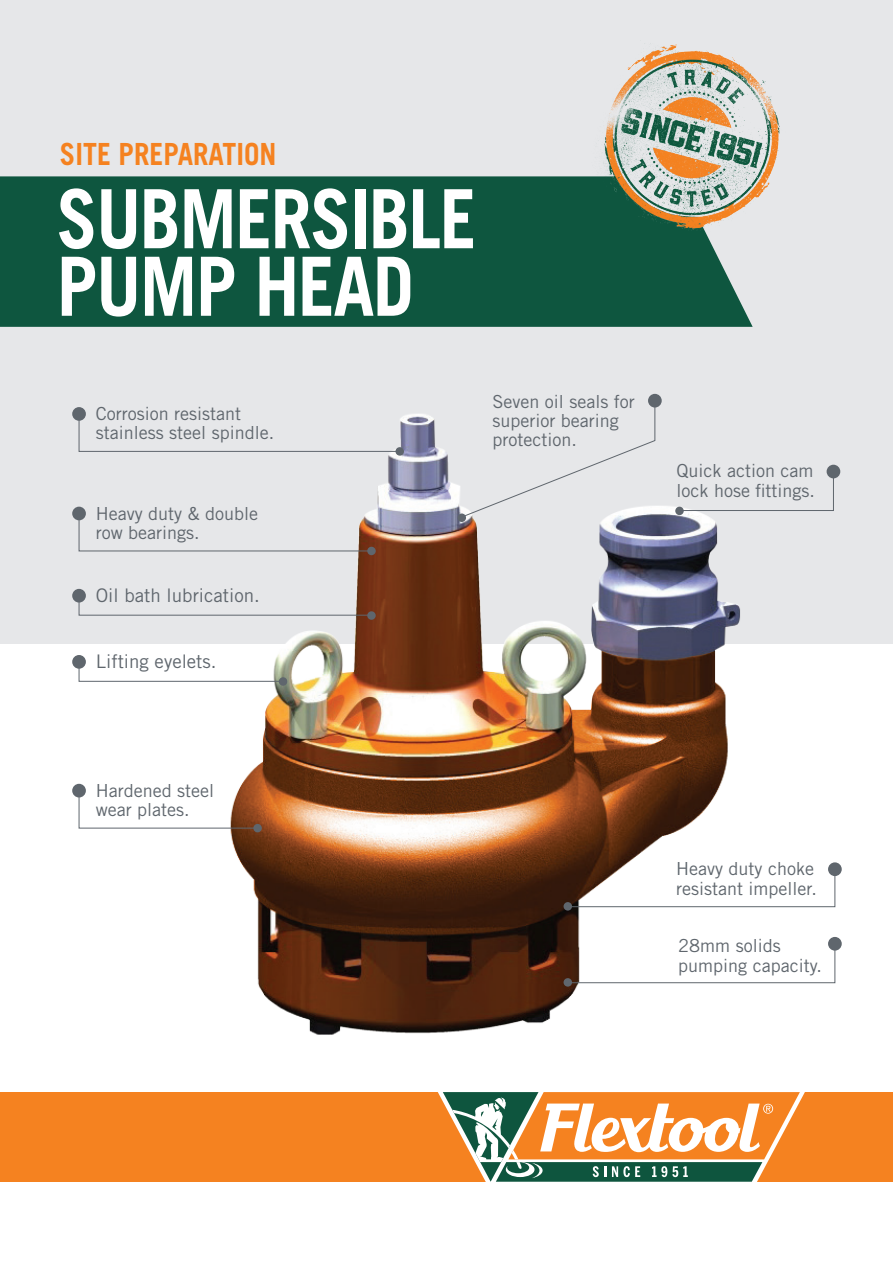
<style>
.page{position:relative;width:893px;height:1263px;background:#fff}
.page>*{position:absolute;margin:0;border:0;box-sizing:border-box;transform-origin:0 0}
.t1{font:700 81.75px/67.5px "Trade Gothic";letter-spacing:-.02em;color:#fff;scale:.9 1}
.t2{font:700 30.6px "Trade Gothic";color:#f58220;scale:.91 1}
.t3{font:18.75px "Trade Gothic";color:#5f666d}
.t4{font:18px/19.5px "Trade Gothic";color:#5f666d}
</style>
<div class="page">
<div style="left:0;top:0;width:893px;height:643px;background:#e6e7e9"></div>
<div style="left:0;top:1092px;width:893px;height:90px;background:#f58220"></div>
<svg style="left:437px;top:1092px;width:368px;height:90px"></svg>
<div style="left:0;top:176px;width:753px;height:151px;background:#0e563f"></div>
<img style="left:591px;top:43px;width:189px;height:197px">
<img style="left:125px;top:405px;width:653px;height:630px">
<div style="left:367px;top:611px;width:9px;height:9px;background:#5f666d;border-radius:50%"></div>
<div style="left:367px;top:547px;width:9px;height:8px;background:#5f666d;border-radius:50%"></div>
<div style="left:458px;top:513px;width:8px;height:9px;background:#5f666d;border-radius:50%"></div>
<div style="left:675px;top:507px;width:9px;height:8px;background:#5f666d;border-radius:50%"></div>
<div style="left:279px;top:677px;width:8px;height:9px;background:#5f666d;border-radius:50%"></div>
<div style="left:253px;top:824px;width:9px;height:8px;background:#5f666d;border-radius:50%"></div>
<div style="left:564px;top:902px;width:8px;height:8px;background:#5f666d;border-radius:50%"></div>
<div style="left:564px;top:978px;width:8px;height:9px;background:#5f666d;border-radius:50%"></div>
<svg style="left:78px;top:512px;width:294px;height:40px"></svg>
<svg style="left:78px;top:413px;width:321px;height:39px"></svg>
<svg style="left:460px;top:403px;width:196px;height:115px"></svg>
<svg style="left:78px;top:789px;width:180px;height:40px"></svg>
<svg style="left:567px;top:868px;width:269px;height:39px"></svg>
<svg style="left:567px;top:945px;width:269px;height:38px"></svg>
<svg style="left:78px;top:594px;width:294px;height:22px"></svg>
<svg style="left:677px;top:470px;width:157px;height:41px"></svg>
<svg style="left:78px;top:660px;width:206px;height:22px"></svg>
<div style="left:72px;top:507px;width:14px;height:13px;background:#5f666d;border-radius:50%"></div>
<div style="left:72px;top:407px;width:14px;height:14px;background:#5f666d;border-radius:50%"></div>
<div style="left:648px;top:394px;width:14px;height:13px;background:#5f666d;border-radius:50%"></div>
<div style="left:72px;top:784px;width:14px;height:13px;background:#5f666d;border-radius:50%"></div>
<div style="left:828px;top:862px;width:14px;height:14px;background:#5f666d;border-radius:50%"></div>
<div style="left:828px;top:937px;width:14px;height:13px;background:#5f666d;border-radius:50%"></div>
<div style="left:72px;top:589px;width:14px;height:13px;background:#5f666d;border-radius:50%"></div>
<div style="left:827px;top:465px;width:13px;height:13px;background:#5f666d;border-radius:50%"></div>
<div style="left:72px;top:655px;width:14px;height:14px;background:#5f666d;border-radius:50%"></div>
<div style="left:395px;top:447px;width:9px;height:9px;background:#5f666d;border-radius:50%"></div>
<h2 class="t2" style="left:60px;top:136px;width:239px">SITE PREPARATION</h2>
<h1 class="t1" style="left:57px;top:184px;width:468px">SUBMERSIBLE<br>PUMP HEAD</h1>
<p class="t4" style="left:96px;top:404px;width:180px">Corrosion resistant stainless steel spindle.</p>
<p class="t4" style="left:96px;top:503px;width:164px">Heavy duty &amp; double row bearings.</p>
<p class="t3" style="left:96px;top:584px;width:166px">Oil bath lubrication.</p>
<p class="t3" style="left:96px;top:650px;width:122px">Lifting eyelets.</p>
<p class="t4" style="left:492px;top:391px;width:144px">Seven oil seals for superior bearing protection.</p>
<p class="t4" style="left:676px;top:461px;width:140px">Quick action cam lock hose fittings.</p>
<p class="t4" style="left:96px;top:780px;width:120px">Hardened steel wear plates.</p>
<p class="t4" style="left:676px;top:859px;width:142px">Heavy duty choke resistant impeller.</p>
<p class="t4" style="left:678px;top:936px;width:145px">28mm solids pumping capacity.</p>
</div>
